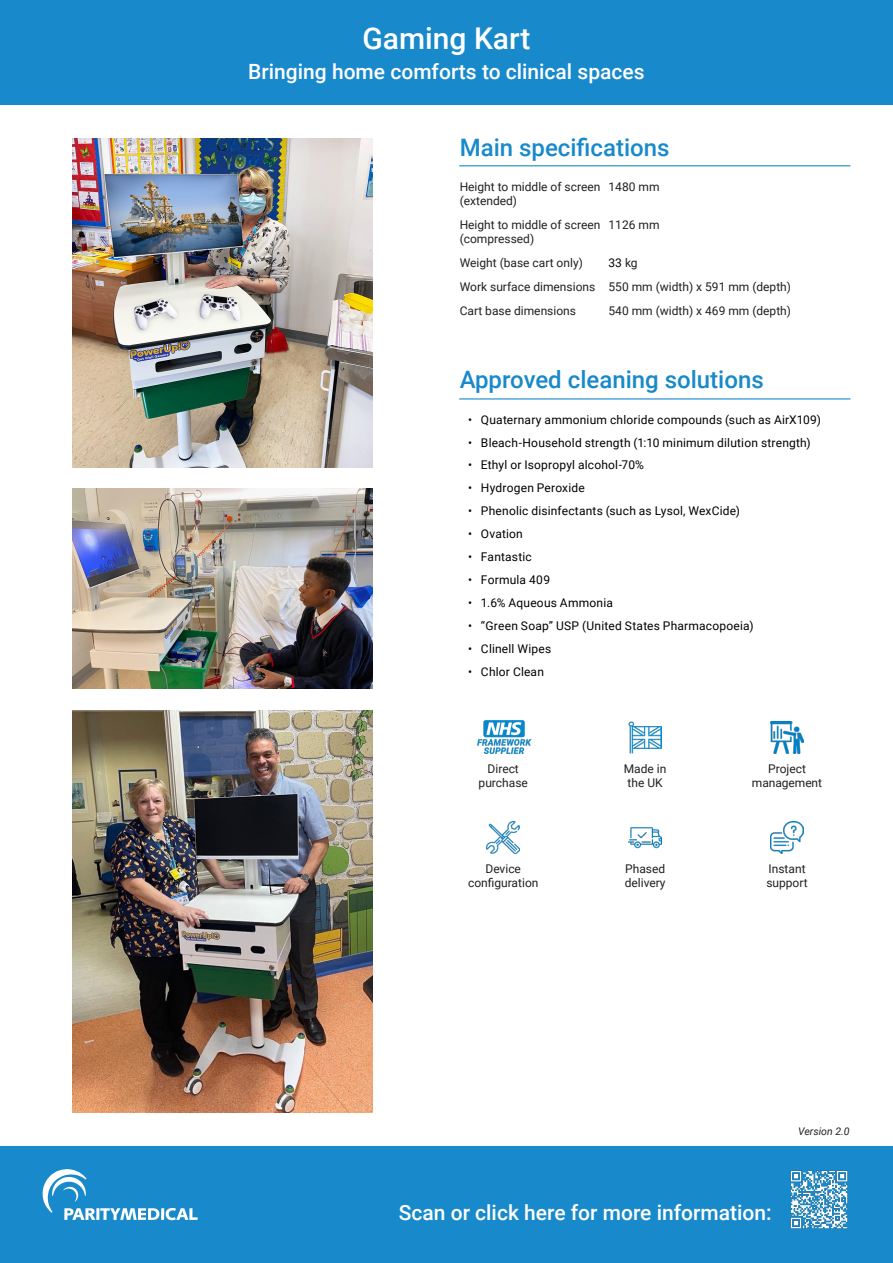
<style>
.page{position:relative;width:893px;height:1263px;background:#fff}
.page>*{position:absolute;margin:0;border:0;box-sizing:border-box;transform-origin:0 0}
.t1{font:500 30px "Roboto";color:#fff}
.Page_1_subheadings{font:500 24px "Roboto";color:#1889cb}
.t2{font:500 21px "Roboto";color:#fff}
.t3{font:12px "Roboto";letter-spacing:.015em;color:#000}
._123{font:12px/14.4px "Roboto";color:#231f20}
.t4{font:italic 10.5px "Roboto";color:#231f20}
.s1{color:#231f20}
</style>
<div class="page">
<div style="left:0;top:0;width:893px;height:105px;background:#1889cb"></div>
<div style="left:0;top:1146px;width:893px;height:117px;background:#1889cb"></div>
<svg style="left:43px;top:1169px;width:155px;height:51px"></svg>
<img style="left:790px;top:1170px;width:58px;height:59px">
<hr style="left:459px;top:165px;width:391px;height:1px;background:#1889cb">
<hr style="left:459px;top:398px;width:391px;height:1px;background:#1889cb">
<img style="left:73px;top:138px;width:299px;height:330px">
<img style="left:73px;top:710px;width:299px;height:402px">
<img style="left:73px;top:489px;width:299px;height:200px">
<img style="left:487px;top:821px;width:33px;height:33px">
<img style="left:771px;top:821px;width:32px;height:33px">
<img style="left:629px;top:827px;width:32px;height:22px">
<img style="left:771px;top:721px;width:32px;height:33px">
<img style="left:629px;top:721px;width:32px;height:33px">
<img style="left:477px;top:721px;width:55px;height:32px">
<p class="t1" style="left:362px;top:17px;width:169px">Gaming Kart</p>
<p class="t2" style="left:248px;top:56px;width:398px">Bringing home comforts to clinical spaces</p>
<p class="Page_1_subheadings" style="left:460px;top:131px;width:211px">Main specifications</p>
<p class="_123" style="left:460px;top:179px;width:142px">Height to middle of screen (extended)</p>
<p class="_123" style="left:609px;top:179px;width:52px">1480 mm</p>
<p class="_123" style="left:460px;top:217px;width:142px">Height to middle of screen (compressed)</p>
<p class="_123" style="left:609px;top:217px;width:52px">1126 mm</p>
<p class="_123" style="left:460px;top:255px;width:125px">Weight (base cart only)</p>
<p class="t3" style="left:609px;top:255px;width:31px">33 <span class="s1">kg</span></p>
<p class="_123" style="left:460px;top:279px;width:137px">Work surface dimensions</p>
<p class="_123" style="left:609px;top:279px;width:184px">550 mm (width) x 591 mm (depth)</p>
<p class="_123" style="left:460px;top:303px;width:118px">Cart base dimensions</p>
<p class="_123" style="left:609px;top:303px;width:184px">540 mm (width) x 469 mm (depth)</p>
<p class="Page_1_subheadings" style="left:460px;top:363px;width:305px">Approved cleaning solutions</p>
<p class="t3" style="left:468px;top:411px;width:354px">• Quaternary ammonium chloride compounds (such as AirX109)</p>
<p class="t3" style="left:468px;top:434px;width:344px">• Bleach-Household strength (1:10 minimum dilution strength)</p>
<p class="t3" style="left:468px;top:457px;width:177px">• Ethyl or Isopropyl alcohol-70%</p>
<p class="t3" style="left:468px;top:480px;width:118px">• Hydrogen Peroxide</p>
<p class="t3" style="left:468px;top:503px;width:273px">• Phenolic disinfectants (such as Lysol, WexCide)</p>
<p class="t3" style="left:468px;top:525px;width:56px">• Ovation</p>
<p class="t3" style="left:468px;top:548px;width:65px">• Fantastic</p>
<p class="t3" style="left:468px;top:571px;width:83px">• Formula 409</p>
<p class="t3" style="left:468px;top:594px;width:146px">• 1.6% Aqueous Ammonia</p>
<p class="t3" style="left:468px;top:617px;width:287px">• “Green Soap” USP (United States Pharmacopoeia)</p>
<p class="t3" style="left:468px;top:640px;width:84px">• Clinell Wipes</p>
<p class="t3" style="left:468px;top:663px;width:77px">• Chlor Clean</p>
<p class="_123" style="left:488px;top:761px;width:33px">Direct</p>
<p class="_123" style="left:479px;top:775px;width:51px">purchase</p>
<p class="_123" style="left:485px;top:861px;width:37px">Device</p>
<p class="_123" style="left:468px;top:875px;width:72px">configuration</p>
<p class="_123" style="left:624px;top:761px;width:44px">Made in</p>
<p class="_123" style="left:628px;top:775px;width:37px">the UK</p>
<p class="_123" style="left:625px;top:861px;width:42px">Phased</p>
<p class="_123" style="left:625px;top:875px;width:42px">delivery</p>
<p class="_123" style="left:768px;top:761px;width:39px">Project</p>
<p class="_123" style="left:752px;top:775px;width:72px">management</p>
<p class="_123" style="left:768px;top:861px;width:39px">Instant</p>
<p class="_123" style="left:766px;top:875px;width:43px">support</p>
<p class="t4" style="left:798px;top:1124px;width:53px">Version 2.0</p>
<p class="t2" style="left:399px;top:1198px;width:374px">Scan or click here for more information:</p>
</div>
